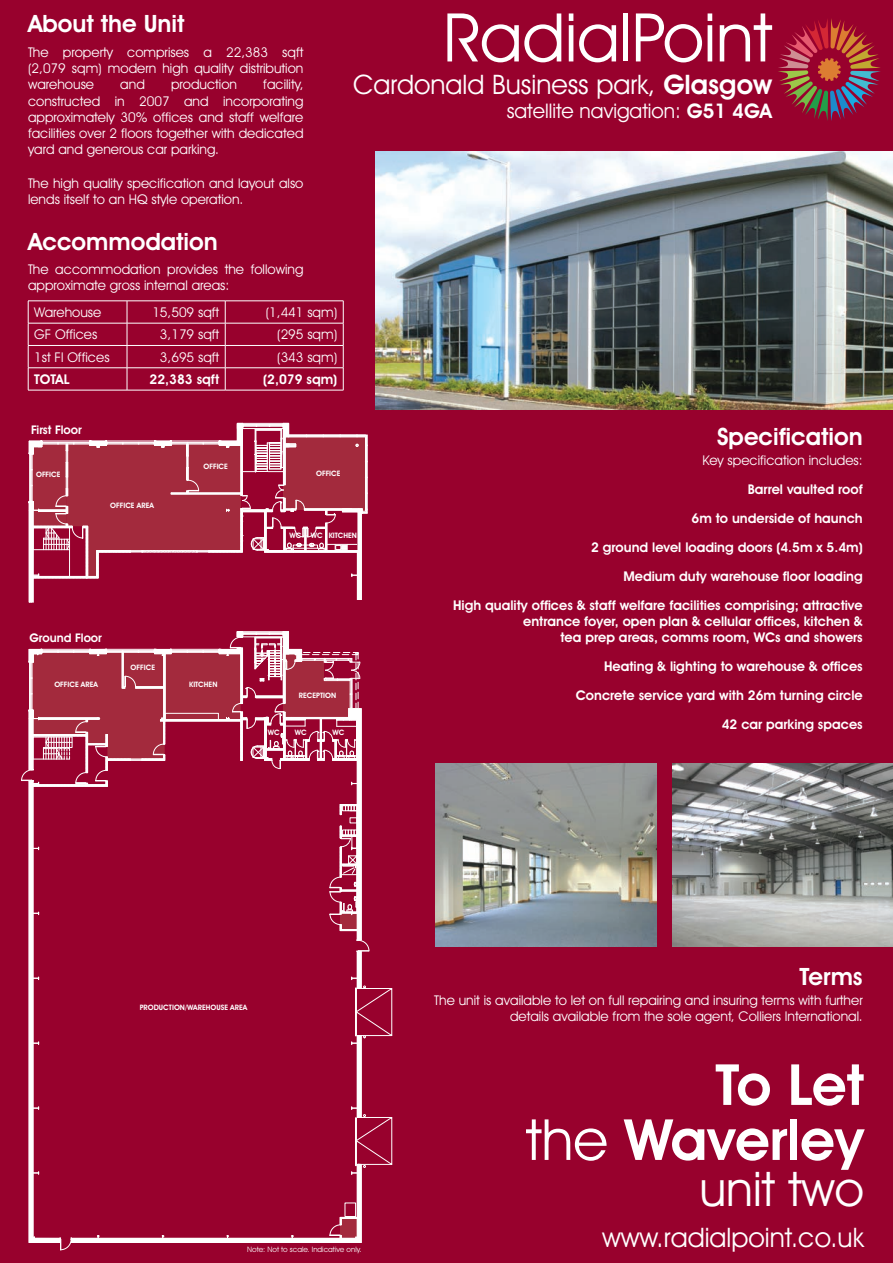
<style>
.page{position:relative;width:893px;height:1263px;background:#98012d}
.page>*{position:absolute;margin:0;border:0;box-sizing:border-box;transform-origin:0 0}
.t1{font:67.5px "Avant Garde IT Cby BT";color:#fff}
.t2{font:600 57px "Avant Garde IT Cby BT";color:#fff}
.t3{font:48px "Avant Garde IT Cby BT";color:#fff}
.t4{font:27px "Avant Garde IT Cby BT";color:#fff}
.t5{font:600 24px "Avant Garde IT Cby BT";color:#fff}
.t6{font:20.25px "Avant Garde IT Cby BT";color:#fff}
.t7{font:13.5px/16.2px "Avant Garde IT Cby BT";color:#fff;text-align:justify}
.t8{font:600 13.5px/16.2px "Avant Garde IT Cby BT";color:#fff;text-align:right}
.t9{font:600 12px "Avant Garde IT Cby BT";color:#fff}
.t10{font:600 7.5px "Avant Garde IT Cby BT";color:#fff}
.t11{font:7.5px "Avant Garde IT Cby BT";color:#fff}
.s1{font-weight:600}
.s2{font-weight:400}
</style>
<div class="page">
<img style="left:673px;top:763px;width:220px;height:183px">
<img style="left:436px;top:763px;width:220px;height:183px">
<img style="left:376px;top:151px;width:517px;height:258px">
<svg style="left:29px;top:423px;width:338px;height:179px"></svg>
<svg style="left:21px;top:631px;width:371px;height:619px"></svg>
<div style="left:60px;top:600px;width:347px;height:20px;background:#98012d"></div>
<hr style="left:28px;top:323px;width:99px;height:1px;background:#fff">
<hr style="left:127px;top:323px;width:98px;height:1px;background:#fff">
<hr style="left:225px;top:323px;width:118px;height:1px;background:#fff">
<hr style="left:28px;top:345px;width:99px;height:1px;background:#fff">
<hr style="left:127px;top:345px;width:98px;height:1px;background:#fff">
<hr style="left:225px;top:345px;width:118px;height:1px;background:#fff">
<hr style="left:28px;top:367px;width:99px;height:1px;background:#fff">
<hr style="left:127px;top:367px;width:98px;height:1px;background:#fff">
<hr style="left:225px;top:367px;width:118px;height:1px;background:#fff">
<hr style="left:28px;top:301px;width:99px;height:1px;background:#fff">
<hr style="left:127px;top:301px;width:98px;height:1px;background:#fff">
<hr style="left:225px;top:301px;width:118px;height:1px;background:#fff">
<svg style="left:28px;top:301px;width:1px;height:89px"></svg>
<svg style="left:127px;top:301px;width:1px;height:89px"></svg>
<svg style="left:225px;top:301px;width:1px;height:89px"></svg>
<svg style="left:343px;top:301px;width:1px;height:89px"></svg>
<hr style="left:28px;top:390px;width:99px;height:1px;background:#fff">
<hr style="left:127px;top:390px;width:98px;height:1px;background:#fff">
<hr style="left:225px;top:390px;width:118px;height:1px;background:#fff">
<svg style="left:778px;top:19px;width:103px;height:102px"></svg>
<p class="t5" style="left:28px;top:9px;width:158px">About the Unit</p>
<p class="t7" style="left:28px;top:44px;width:277px">The property comprises a 22,383 sqft (2,079 sqm) modern high quality distribution warehouse</p>
<p class="t7" style="left:28px;top:76px;width:277px;text-indent:235px">facility, constructed in 2007 and incorporating approximately 30% offices and staff welfare facilities over 2 floors together with dedicated yard and generous car parking.</p>
<p class="t7" style="left:28px;top:174px;width:277px">The high quality specification and layout also lends itself to an HQ style operation.</p>
<p class="t5" style="left:28px;top:227px;width:191px">Accommodation</p>
<p class="t7" style="left:28px;top:261px;width:277px">The accommodation provides the following approximate gross internal areas:</p>
<p class="t7" style="left:34px;top:304px;width:69px">Warehouse</p>
<p class="t7" style="left:152px;top:304px;width:68px">15,509 sqft</p>
<p class="t7" style="left:266px;top:304px;width:73px">(1,441 sqm)</p>
<p class="t7" style="left:34px;top:326px;width:65px">GF Offices</p>
<p class="t7" style="left:160px;top:326px;width:61px">3,179 sqft</p>
<p class="t7" style="left:277px;top:326px;width:62px">(295 sqm)</p>
<p class="t7" style="left:34px;top:349px;width:77px">1st Fl Offices</p>
<p class="t7" style="left:160px;top:349px;width:61px">3,695 sqft</p>
<p class="t7" style="left:277px;top:349px;width:62px">(343 sqm)</p>
<p class="t8" style="left:34px;top:371px;width:37px">TOTAL</p>
<p class="t8" style="left:150px;top:371px;width:71px">22,383 sqft</p>
<p class="t8" style="left:263px;top:371px;width:75px">(2,079 sqm)</p>
<p class="t7" style="left:120px;top:76px;width:26px">and</p>
<p class="t7" style="left:171px;top:76px;width:68px">production</p>
<p class="t1" style="left:444px;top:-4px;width:330px">RadialPoint</p>
<p class="t4" style="left:353px;top:68px;width:420px">Cardonald Business park, <span class="s1">Glasgow</span></p>
<p class="t6" style="left:507px;top:99px;width:267px">satellite navigation: <span class="s1">G51 4GA</span></p>
<p class="t9" style="left:31px;top:423px;width:52px">First Floor</p>
<p class="t10" style="left:204px;top:461px;width:26px">OFFICE</p>
<p class="t10" style="left:36px;top:470px;width:26px">OFFICE</p>
<p class="t10" style="left:316px;top:469px;width:26px">OFFICE</p>
<p class="t10" style="left:110px;top:501px;width:45px">OFFICE AREA</p>
<p class="t9" style="left:30px;top:630px;width:74px">Ground Floor</p>
<p class="t10" style="left:54px;top:680px;width:45px">OFFICE AREA</p>
<p class="t10" style="left:131px;top:663px;width:26px">OFFICE</p>
<p class="t10" style="left:189px;top:680px;width:30px">KITCHEN</p>
<p class="t10" style="left:289px;top:531px;width:13px">WC</p>
<p class="t10" style="left:311px;top:531px;width:13px">WC</p>
<p class="t10" style="left:329px;top:531px;width:30px">KITCHEN</p>
<p class="t10" style="left:299px;top:691px;width:39px">RECEPTION</p>
<p class="t10" style="left:268px;top:727px;width:13px">WC</p>
<p class="t10" style="left:295px;top:727px;width:13px">WC</p>
<p class="t10" style="left:333px;top:727px;width:13px">WC</p>
<p class="t5" style="left:717px;top:422px;width:147px">Specification</p>
<p class="t7" style="left:703px;top:452px;width:162px">Key specification includes:</p>
<p class="t8" style="left:748px;top:481px;width:116px">Barrel vaulted roof</p>
<p class="t8" style="left:691px;top:510px;width:173px">6m to underside of haunch</p>
<p class="t8" style="left:591px;top:539px;width:273px">2 ground level loading doors (4.5m x 5.4m)</p>
<p class="t8" style="left:623px;top:568px;width:241px">Medium duty warehouse floor loading</p>
<p class="t8" style="left:453px;top:597px;width:411px">High quality offices &amp; staff welfare facilities comprising; attractive entrance foyer, open plan &amp; cellular offices, kitchen &amp;<br>tea prep areas, comms room, WCs and showers</p>
<p class="t8" style="left:604px;top:658px;width:260px">Heating &amp; lighting to warehouse &amp; offices</p>
<p class="t8" style="left:576px;top:687px;width:288px">Concrete service yard with 26m turning circle</p>
<p class="t8" style="left:722px;top:716px;width:143px">42 car parking spaces</p>
<p class="t10" style="left:140px;top:1003px;width:109px">PRODUCTION/WAREHOUSE AREA</p>
<p class="t11" style="left:247px;top:1244px;width:116px">Note: Not to scale. Indicative only.</p>
<p class="t5" style="left:799px;top:962px;width:65px">Terms</p>
<p class="t7" style="left:434px;top:992px;width:430px;text-align:right">The unit is available to let on full repairing and insuring terms with further details available from the sole agent, Colliers International.</p>
<p class="t2" style="left:715px;top:1050px;width:150px">To Let</p>
<p class="t2" style="left:526px;top:1105px;width:339px"><span class="s2">the</span> Waverley</p>
<p class="t3" style="left:699px;top:1160px;width:166px">unit two</p>
<p class="t4" style="left:602px;top:1221px;width:263px">www.radialpoint.co.uk</p>
</div>
